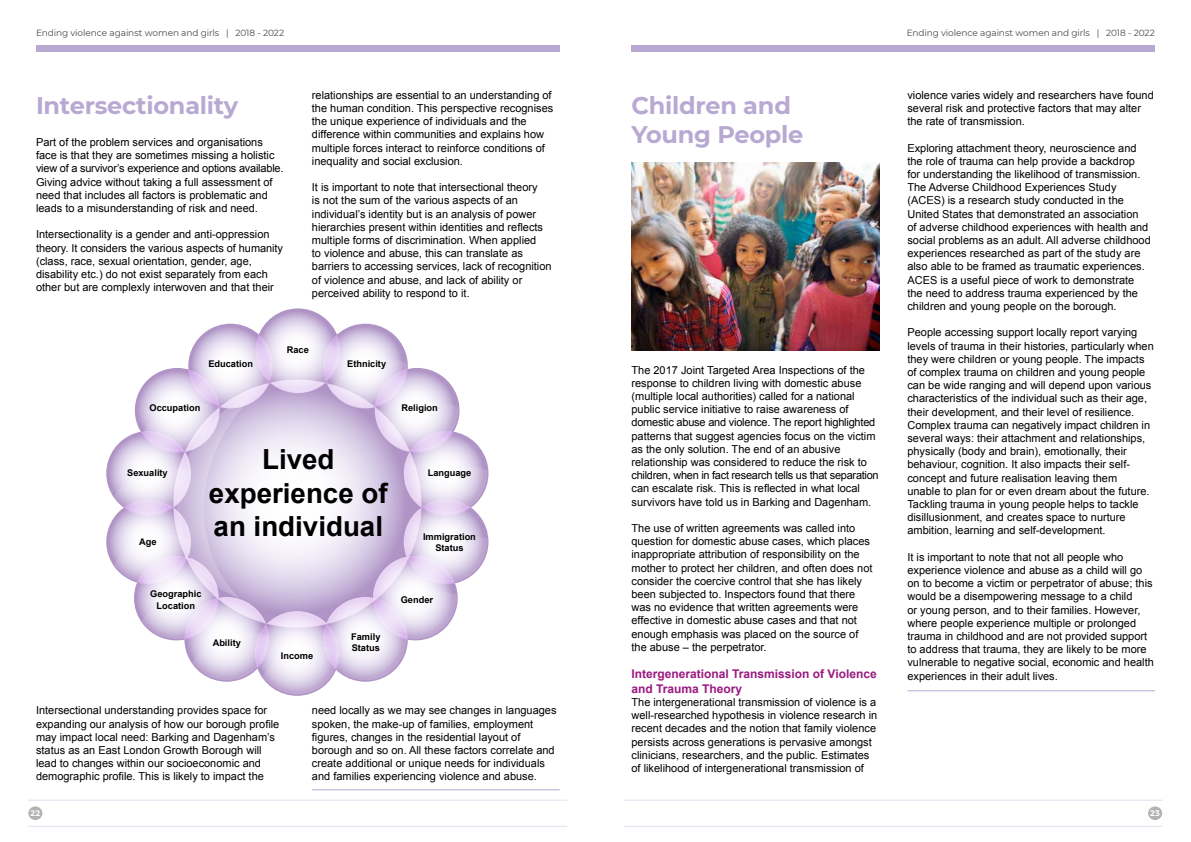
<style>
.page{position:relative;width:1191px;height:842px;background:#fff}
.page>*{position:absolute;margin:0;border:0;box-sizing:border-box;transform-origin:0 0}
.t1{font:700 27.7px/33.3px "Arial";color:#000;text-align:center}
.t2{font:700 24px/28.8px "Montserrat";letter-spacing:-.01em;color:#b8a9d3}
.t3{font:700 12px/14.4px "Arial";color:#991a81}
.t4{font:11px/13.2px "Arial";color:#000}
.t5{font:700 9.2px/11.1px "Arial";color:#000;text-align:center}
.t6{font:9px "Montserrat";letter-spacing:-.01em;color:#4a4a49}
.t7{font:700 8px "Montserrat";color:#fff}
</style>
<div class="page">
<img style="left:631px;top:163px;width:248px;height:187px">
<svg style="left:106px;top:308px;width:382px;height:388px"></svg>
<hr style="left:312px;top:789px;width:247px;height:1px;background:#b8a9d3">
<hr style="left:907px;top:690px;width:248px;height:1px;background:#b8a9d3">
<hr style="left:28px;top:800px;width:539px;height:1px;background:#b8a9d3">
<hr style="left:28px;top:826px;width:539px;height:1px;background:#b8a9d3">
<div style="left:28px;top:806px;width:14px;height:14px;background:#b3b2b2;border-radius:50%"></div>
<hr style="left:624px;top:800px;width:538px;height:1px;background:#b8a9d3">
<hr style="left:624px;top:826px;width:538px;height:1px;background:#b8a9d3">
<div style="left:1148px;top:806px;width:14px;height:14px;background:#b3b2b2;border-radius:50%"></div>
<div style="left:36px;top:45px;width:523px;height:7px;background:#b8a9d3"></div>
<div style="left:631px;top:45px;width:524px;height:7px;background:#b8a9d3"></div>
<p class="t6" style="left:36px;top:27px;width:250px">Ending violence against women and girls | 2018 - 2022</p>
<p class="t6" style="left:906px;top:27px;width:250px">Ending violence against women and girls | 2018 - 2022</p>
<h2 class="t2" style="left:36px;top:90px;width:204px">Intersectionality</h2>
<p class="t4" style="left:36px;top:136px;width:249px">Part of the problem services and organisations face is that they are sometimes missing a holistic view of a survivor’s experience and options available.<br>Giving advice without taking a full assessment of need that includes all factors is problematic and leads to a misunderstanding of risk and need.</p>
<p class="t4" style="left:36px;top:228px;width:249px">Intersectionality is a gender and anti-oppression theory. It considers the various aspects of humanity (class, race, sexual orientation, gender, age, disability etc.) do not exist separately from each other but are complexly interwoven and that their</p>
<p class="t4" style="left:312px;top:88px;width:243px">relationships are essential to an understanding of the human condition. This perspective recognises the unique experience of individuals and the difference within communities and explains how multiple forces interact to reinforce conditions of inequality and social exclusion.</p>
<p class="t4" style="left:312px;top:181px;width:241px">It is important to note that intersectional theory<br>is not the sum of the various aspects of an individual’s identity but is an analysis of power hierarchies present within identities and reflects multiple forms of discrimination. When applied<br>to violence and abuse, this can translate as barriers to accessing services, lack of recognition of violence and abuse, and lack of ability or perceived ability to respond to it.</p>
<p class="t5" style="left:287px;top:344px;width:24px">Race</p>
<p class="t5" style="left:208px;top:358px;width:46px">Education</p>
<p class="t5" style="left:347px;top:358px;width:41px">Ethnicity</p>
<p class="t5" style="left:149px;top:403px;width:52px">Occupation</p>
<p class="t5" style="left:401px;top:403px;width:38px">Religion</p>
<h1 class="t1" style="left:209px;top:444px;width:180px">Lived experience of an individual</h1>
<p class="t5" style="left:127px;top:467px;width:42px">Sexuality</p>
<p class="t5" style="left:428px;top:467px;width:45px">Language</p>
<p class="t5" style="left:423px;top:531px;width:54px">Immigration<br>Status</p>
<p class="t5" style="left:139px;top:536px;width:19px">Age</p>
<p class="t5" style="left:150px;top:589px;width:53px">Geographic<br>Location</p>
<p class="t5" style="left:401px;top:594px;width:34px">Gender</p>
<p class="t5" style="left:213px;top:637px;width:30px">Ability</p>
<p class="t5" style="left:281px;top:650px;width:34px">Income</p>
<p class="t5" style="left:351px;top:631px;width:31px;text-align:left">Family<br>Status</p>
<p class="t4" style="left:36px;top:704px;width:245px">Intersectional understanding provides space for expanding our analysis of how our borough profile may impact local need: Barking and Dagenham’s status as an East London Growth Borough will lead to changes within our socioeconomic and demographic profile. This is likely to impact the</p>
<p class="t4" style="left:312px;top:704px;width:246px">need locally as we may see changes in languages spoken, the make-up of families, employment figures, changes in the residential layout of borough and so on. All these factors correlate and create additional or unique needs for individuals and families experiencing violence and abuse.</p>
<h2 class="t2" style="left:631px;top:90px;width:173px">Children and<br>Young People</h2>
<p class="t4" style="left:631px;top:363px;width:249px">The 2017 Joint Targeted Area Inspections of the response to children living with domestic abuse (multiple local authorities) called for a national public service initiative to raise awareness of domestic abuse and violence. The report highlighted patterns that suggest agencies focus on the victim as the only solution. The end of an abusive relationship was considered to reduce the risk to children, when in fact research tells us that separation can escalate risk. This is reflected in what local survivors have told us in Barking and Dagenham.</p>
<p class="t4" style="left:631px;top:522px;width:242px">The use of written agreements was called into question for domestic abuse cases, which places inappropriate attribution of responsibility on the mother to protect her children, and often does not consider the coercive control that she has likely been subjected to. Inspectors found that there was no evidence that written agreements were effective in domestic abuse cases and that not enough emphasis was placed on the source of the abuse – the perpetrator.</p>
<p class="t3" style="left:631px;top:667px;width:247px">Intergenerational Transmission of Violence and Trauma Theory</p>
<p class="t4" style="left:631px;top:696px;width:247px">The intergenerational transmission of violence is a well-researched hypothesis in violence research in recent decades and the notion that family violence persists across generations is pervasive amongst clinicians, researchers, and the public. Estimates of likelihood of intergenerational transmission of</p>
<p class="t4" style="left:907px;top:88px;width:248px">violence varies widely and researchers have found several risk and protective factors that may alter the rate of transmission.</p>
<p class="t4" style="left:907px;top:141px;width:245px">Exploring attachment theory, neuroscience and the role of trauma can help provide a backdrop<br>for understanding the likelihood of transmission.<br>The Adverse Childhood Experiences Study (ACES) is a research study conducted in the United States that demonstrated an association<br>of adverse childhood experiences with health and social problems as an adult. All adverse childhood experiences researched as part of the study are also able to be framed as traumatic experiences.<br>ACES is a useful piece of work to demonstrate the need to address trauma experienced by the children and young people on the borough.</p>
<p class="t4" style="left:907px;top:326px;width:248px">People accessing support locally report varying levels of trauma in their histories, particularly when they were children or young people. The impacts of complex trauma on children and young people can be wide ranging and will depend upon various characteristics of the individual such as their age, their development, and their level of resilience.<br>Complex trauma can negatively impact children in several ways: their attachment and relationships, physically (body and brain), emotionally, their behaviour, cognition. It also impacts their self&shy;concept and future realisation leaving them<br>unable to plan for or even dream about the future.<br>Tackling trauma in young people helps to tackle disillusionment, and creates space to nurture ambition, learning and self-development.</p>
<p class="t4" style="left:907px;top:550px;width:248px">It is important to note that not all people who experience violence and abuse as a child will go on to become a victim or perpetrator of abuse; this would be a disempowering message to a child<br>or young person, and to their families. However, where people experience multiple or prolonged trauma in childhood and are not provided support to address that trauma, they are likely to be more vulnerable to negative social, economic and health experiences in their adult lives.</p>
<p class="t7" style="left:31px;top:807px;width:11px">22</p>
<p class="t7" style="left:1150px;top:807px;width:11px">23</p>
</div>
